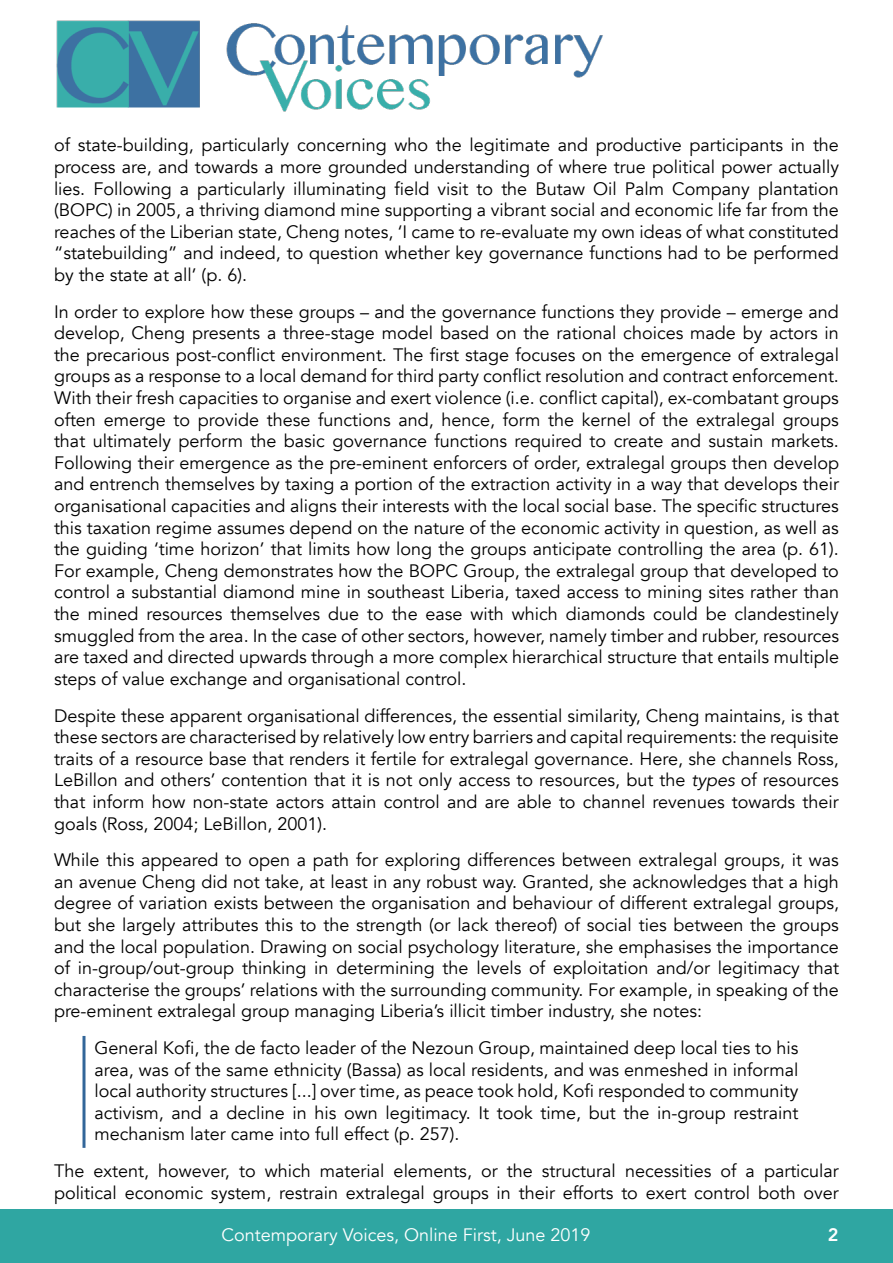
<style>
.page{position:relative;width:893px;height:1263px;background:#fff}
.page>*{position:absolute;margin:0;border:0;box-sizing:border-box;transform-origin:0 0}
.Body{font:18px/21.6px "Avenir";color:#000;text-align:justify}
.Quotation{font:18px/21.6px "Avenir";color:#000;text-align:justify}
.t1{font:18px "Avenir";color:#fff}
.t2{font:800 18px "Avenir";color:#fff}
.s1{font-style:italic}
</style>
<div class="page">
<div style="left:0;top:1210px;width:893px;height:53px;background:#2fa6a2"></div>
<img style="left:56px;top:21px;width:547px;height:91px">
<svg style="left:82px;top:1036px;width:4px;height:112px"></svg>
<p class="Body" style="left:54px;top:135px;width:786px">of state-building, particularly concerning who the legitimate and productive participants in the process are, and towards a more grounded understanding of where true political power actually lies. Following a particularly illuminating field visit to the Butaw Oil Palm Company plantation (BOPC) in 2005, a thriving diamond mine supporting a vibrant social and economic life far from the reaches of the Liberian state, Cheng notes, ‘I came to re-evaluate my own ideas of what constituted “statebuilding” and indeed, to question whether key governance functions had to be performed by the state at all’ (p. 6).</p>
<p class="Body" style="left:54px;top:301px;width:787px">In order to explore how these groups – and the governance functions they provide – emerge and develop, Cheng presents a three-stage model based on the rational choices made by actors in the precarious post-conflict environment. The first stage focuses on the emergence of extralegal groups as a response to a local demand for third party conflict resolution and contract enforcement.<br>With their fresh capacities to organise and exert violence (i.e. conflict capital), ex-combatant groups often emerge to provide these functions and, hence, form the kernel of the extralegal groups that ultimately perform the basic governance functions required to create and sustain markets.<br>Following their emergence as the pre-eminent enforcers of order, extralegal groups then develop and entrench themselves by taxing a portion of the extraction activity in a way that develops their organisational capacities and aligns their interests with the local social base. The specific structures this taxation regime assumes depend on the nature of the economic activity in question, as well as the guiding ‘time horizon’ that limits how long the groups anticipate controlling the area (p. 61).<br>For example, Cheng demonstrates how the BOPC Group, the extralegal group that developed to control a substantial diamond mine in southeast Liberia, taxed access to mining sites rather than the mined resources themselves due to the ease with which diamonds could be clandestinely smuggled from the area. In the case of other sectors, however, namely timber and rubber, resources are taxed and directed upwards through a more complex hierarchical structure that entails multiple steps of value exchange and organisational control.</p>
<p class="Body" style="left:54px;top:705px;width:786px">Despite these apparent organisational differences, the essential similarity, Cheng maintains, is that these sectors are characterised by relatively low entry barriers and capital requirements: the requisite traits of a resource base that renders it fertile for extralegal governance. Here, she channels Ross, LeBillon and others’ contention that it is not only access to resources, but the <span class="s1">types</span> of resources that inform how non-state actors attain control and are able to channel revenues towards their goals (Ross, 2004; LeBillon, 2001).</p>
<p class="Body" style="left:54px;top:849px;width:786px">While this appeared to open a path for exploring differences between extralegal groups, it was an avenue Cheng did not take, at least in any robust way. Granted, she acknowledges that a high degree of variation exists between the organisation and behaviour of different extralegal groups, but she largely attributes this to the strength (or lack thereof) of social ties between the groups and the local population. Drawing on social psychology literature, she emphasises the importance of in-group/out-group thinking in determining the levels of exploitation and/or legitimacy that characterise the groups’ relations with the surrounding community. For example, in speaking of the pre-eminent extralegal group managing Liberia’s illicit timber industry, she notes:</p>
<p class="Quotation" style="left:94px;top:1037px;width:705px">General Kofi, the de facto leader of the Nezoun Group, maintained deep local ties to his area, was of the same ethnicity (Bassa) as local residents, and was enmeshed in informal local authority structures [...] over time, as peace took hold, Kofi responded to community activism, and a decline in his own legitimacy. It took time, but the in-group restraint mechanism later came into full effect (p. 257).</p>
<p class="Body" style="left:54px;top:1160px;width:786px">The extent, however, to which material elements, or the structural necessities of a particular political economic system, restrain extralegal groups in their efforts to exert control both over</p>
<p class="t1" style="left:221px;top:1223px;width:371px">Contemporary Voices, Online First, June 2019</p>
<p class="t2" style="left:828px;top:1220px;width:12px">2</p>
</div>
